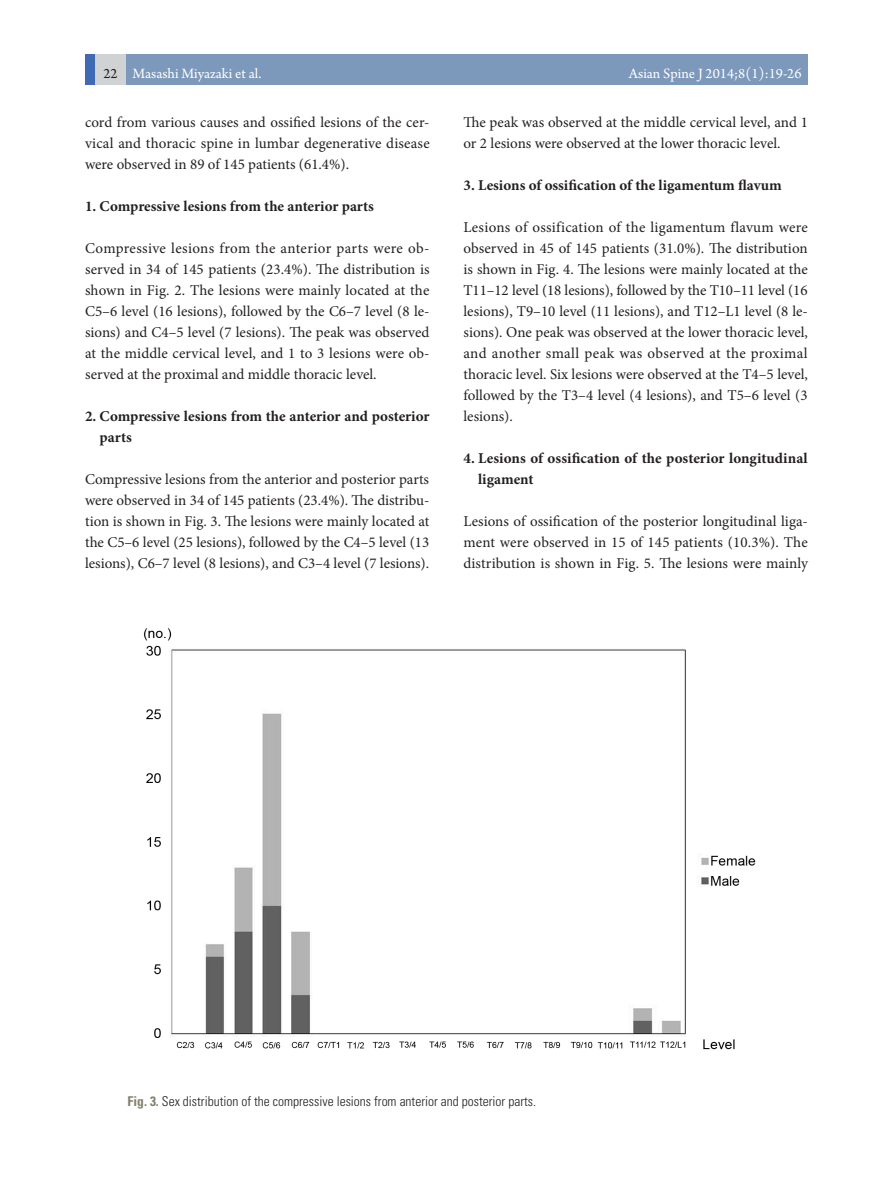
<style>
.page{position:relative;width:893px;height:1191px;background:#fff}
.page>*{position:absolute;margin:0;border:0;box-sizing:border-box;transform-origin:0 0}
.본문_내용_첫문단{font:15px/21px "Minion Pro";color:#231f20;text-align:justify}
.본문_중제목{font:700 15px/21px "Minion Pro";color:#231f20}
.t1{font:15px "Arno Pro";color:#fff}
.t2{font:300 condensed 13.5px "Univers LT Std";color:#231f20}
.s1{color:#231f20}
.s2{font-weight:700;color:#82806e}
</style>
<div class="page">
<div style="left:85px;top:54px;width:58px;height:30px;background:#d1d2d4"></div>
<div style="left:126px;top:54px;width:682px;height:30px;background:#7c98bb"></div>
<div style="left:85px;top:54px;width:10px;height:30px;background:#406ab4"></div>
<img style="left:144px;top:628px;width:612px;height:422px">
<p class="t1" style="left:103px;top:65px;width:160px"><span class="s1">22</span> Masashi Miyazaki et al.</p>
<p class="t1" style="left:629px;top:65px;width:174px">Asian Spine J 2014;8(1):19-26</p>
<p class="본문_내용_첫문단" style="left:85px;top:112px;width:346px">cord from various causes and ossified lesions of the cer&shy;vical and thoracic spine in lumbar degenerative disease were observed in 89 of 145 patients (61.4%).</p>
<p class="본문_중제목" style="left:85px;top:196px;width:290px">1. Compressive lesions from the anterior parts</p>
<p class="본문_내용_첫문단" style="left:85px;top:238px;width:346px">Compressive lesions from the anterior parts were ob&shy;served in 34 of 145 patients (23.4%). The distribution is shown in Fig. 2. The lesions were mainly located at the C5–6 level (16 lesions), followed by the C6–7 level (8 le&shy;sions) and C4–5 level (7 lesions). The peak was observed at the middle cervical level, and 1 to 3 lesions were ob&shy;served at the proximal and middle thoracic level.</p>
<p class="본문_중제목" style="left:100px;top:406px;width:331px;text-indent:-15px">2. Compressive lesions from the anterior and posterior parts</p>
<p class="본문_내용_첫문단" style="left:85px;top:469px;width:346px">Compressive lesions from the anterior and posterior parts were observed in 34 of 145 patients (23.4%). The distribu&shy;tion is shown in Fig. 3. The lesions were mainly located at the C5–6 level (25 lesions), followed by the C4–5 level (13 lesions), C6–7 level (8 lesions), and C3–4 level (7 lesions).</p>
<p class="본문_내용_첫문단" style="left:463px;top:112px;width:346px">The peak was observed at the middle cervical level, and 1 or 2 lesions were observed at the lower thoracic level.</p>
<p class="본문_중제목" style="left:463px;top:175px;width:320px">3. Lesions of ossification of the ligamentum flavum</p>
<p class="본문_내용_첫문단" style="left:463px;top:217px;width:346px">Lesions of ossification of the ligamentum flavum were observed in 45 of 145 patients (31.0%). The distribution is shown in Fig. 4. The lesions were mainly located at the T11–12 level (18 lesions), followed by the T10–11 level (16 lesions), T9–10 level (11 lesions), and T12–L1 level (8 le&shy;sions). One peak was observed at the lower thoracic level, and another small peak was observed at the proximal thoracic level. Six lesions were observed at the T4–5 level, followed by the T3–4 level (4 lesions), and T5–6 level (3 lesions).</p>
<p class="본문_중제목" style="left:478px;top:448px;width:331px;text-indent:-15px">4. Lesions of ossification of the posterior longitudinal ligament</p>
<p class="본문_내용_첫문단" style="left:463px;top:511px;width:346px">Lesions of ossification of the posterior longitudinal liga&shy;ment were observed in 15 of 145 patients (10.3%). The distribution is shown in Fig. 5. The lesions were mainly</p>
<p class="t2" style="left:127px;top:1093px;width:410px"><span class="s2">Fig. 3.</span> Sex distribution of the compressive lesions from anterior and posterior parts.</p>
</div>
